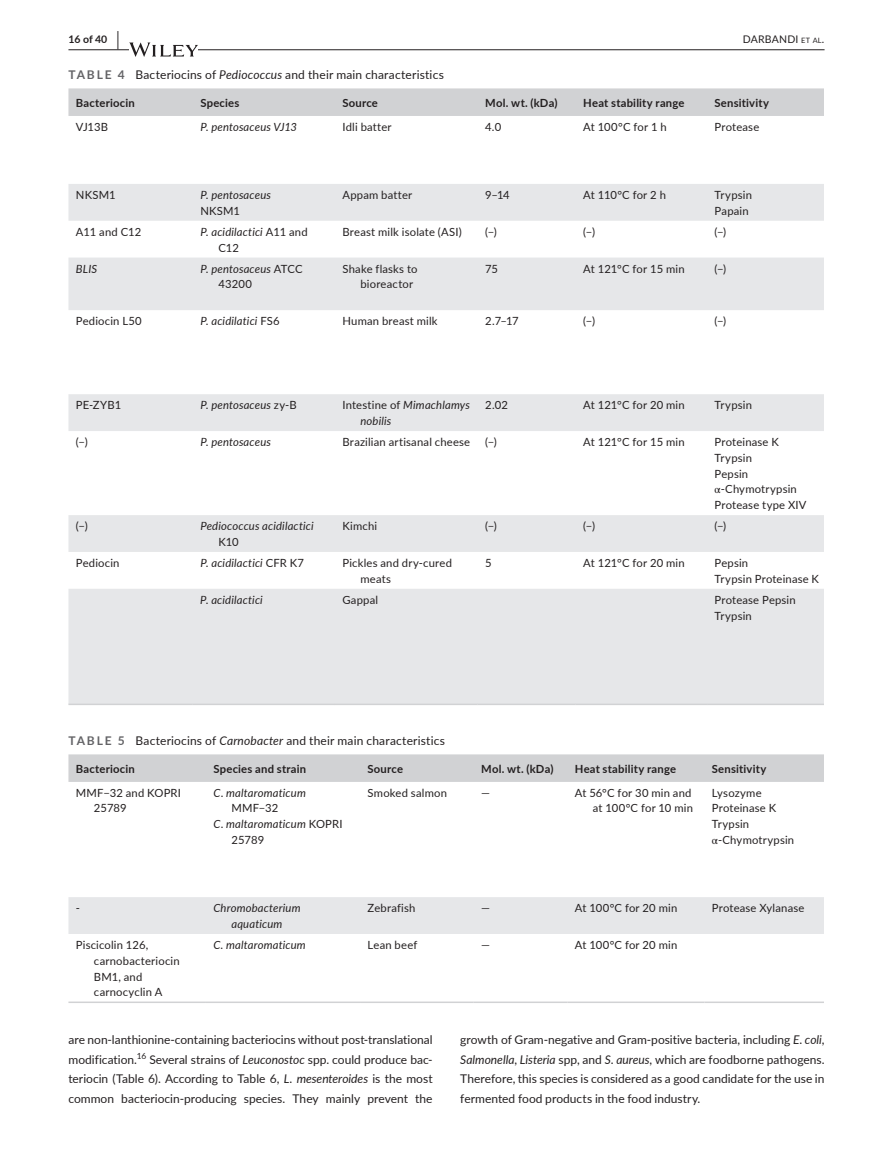
<style>
.page{position:relative;width:893px;height:1174px;background:#fff}
.page>*{position:absolute;margin:0;border:0;box-sizing:border-box;transform-origin:0 0}
.t1{font:12px/19.5px "Lato";letter-spacing:.005em;color:#231f20;text-align:justify}
.t2{font:11.25px/15.8px "Lato";letter-spacing:.015em;color:#231f20}
.t3{font:italic 11.25px/15.8px "Lato";letter-spacing:.015em;color:#231f20}
.t4{font:700 11.25px "Lato";letter-spacing:.02em;color:#231f20}
.t5{font:10.5px "Lato";letter-spacing:.02em;color:#231f20}
.t6{font:700 10.5px "Lato";color:#231f20}
.s1{font-size:19.5px}
.s2{font-size:7.35px}
.s3{font-weight:700;color:#636366}
.s4{font-style:italic}
.s5{font-style:normal}
.s6{font-family:"STIX"}
</style>
<div class="page">
<hr style="left:68px;top:49px;width:756px;height:1px;background:#231f20">
<svg style="left:129px;top:42px;width:69px;height:15px"></svg>
<div style="left:68px;top:88px;width:756px;height:28px;background:#d1d2d4"></div>
<svg style="left:68px;top:184px;width:756px;height:519px;fill:#e6e7e9"></svg>
<hr style="left:68px;top:703px;width:125px;height:2px;background:#d1d2d4">
<hr style="left:193px;top:703px;width:142px;height:2px;background:#d1d2d4">
<hr style="left:335px;top:703px;width:143px;height:2px;background:#d1d2d4">
<hr style="left:478px;top:703px;width:98px;height:2px;background:#d1d2d4">
<hr style="left:576px;top:703px;width:131px;height:2px;background:#d1d2d4">
<hr style="left:707px;top:703px;width:186px;height:2px;background:#d1d2d4">
<div style="left:68px;top:754px;width:756px;height:28px;background:#d1d2d4"></div>
<div style="left:68px;top:897px;width:756px;height:37px;background:#e6e7e9"></div>
<hr style="left:68px;top:1001px;width:138px;height:2px;background:#d1d2d4">
<hr style="left:206px;top:1001px;width:154px;height:2px;background:#d1d2d4">
<hr style="left:360px;top:1001px;width:114px;height:2px;background:#d1d2d4">
<hr style="left:474px;top:1001px;width:93px;height:2px;background:#d1d2d4">
<hr style="left:567px;top:1001px;width:137px;height:2px;background:#d1d2d4">
<hr style="left:704px;top:1001px;width:189px;height:2px;background:#d1d2d4">
<div style="left:824px;top:69px;width:69px;height:955px;background:#fff"></div>
<p class="t6" style="left:68px;top:31px;width:52px">16 of 40 <span class="s1">|</span></p>
<p class="t5" style="left:743px;top:31px;width:83px">DARBANDI <span class="s2">et al</span>.</p>
<p class="t1" style="left:68px;top:64px;width:377px"><span class="s3">TABLE 4</span> Bacteriocins of <span class="s4">Pediococcus</span> and their main characteristics</p>
<p class="t4" style="left:76px;top:94px;width:60px">Bacteriocin</p>
<p class="t4" style="left:200px;top:94px;width:41px">Species</p>
<p class="t4" style="left:342px;top:94px;width:37px">Source</p>
<p class="t4" style="left:485px;top:94px;width:74px">Mol. wt. (kDa)</p>
<p class="t4" style="left:583px;top:94px;width:103px">Heat stability range</p>
<p class="t4" style="left:715px;top:94px;width:56px">Sensitivity</p>
<p class="t2" style="left:76px;top:118px;width:34px">VJ13B</p>
<p class="t3" style="left:200px;top:118px;width:98px">P. pentosaceus VJ13</p>
<p class="t2" style="left:342px;top:118px;width:51px">Idli batter</p>
<p class="t2" style="left:485px;top:118px;width:18px">4.0</p>
<p class="t2" style="left:583px;top:118px;width:85px">At 100°C for 1 h</p>
<p class="t2" style="left:715px;top:118px;width:46px">Protease</p>
<p class="t2" style="left:76px;top:186px;width:41px">NKSM1</p>
<p class="t3" style="left:200px;top:186px;width:72px">P. pentosaceus</p>
<p class="t2" style="left:200px;top:202px;width:41px">NKSM1</p>
<p class="t2" style="left:342px;top:186px;width:71px">Appam batter</p>
<p class="t2" style="left:485px;top:186px;width:26px">9–14</p>
<p class="t2" style="left:583px;top:186px;width:84px">At 110°C for 2 h</p>
<p class="t2" style="left:715px;top:186px;width:39px">Trypsin<br>Papain</p>
<p class="t2" style="left:76px;top:223px;width:67px">A11 and C12</p>
<p class="t3" style="left:218px;top:223px;width:91px;text-indent:-18px">P<span class="s5">.</span> acidilactici <span class="s5">A11 and<br>C12</span></p>
<p class="t2" style="left:342px;top:223px;width:121px">Breast milk isolate (ASI)</p>
<p class="t2" style="left:485px;top:223px;width:13px">(−)</p>
<p class="t2" style="left:583px;top:223px;width:13px">(−)</p>
<p class="t2" style="left:715px;top:223px;width:13px">(−)</p>
<p class="t3" style="left:76px;top:260px;width:23px">BLIS</p>
<p class="t3" style="left:218px;top:260px;width:86px;text-indent:-18px">P<span class="s5">.</span> pentosaceus <span class="s5">ATCC<br>43200</span></p>
<p class="t2" style="left:360px;top:260px;width:59px;text-indent:-18px">Shake flasks to bioreactor</p>
<p class="t2" style="left:485px;top:260px;width:14px">75</p>
<p class="t2" style="left:583px;top:260px;width:103px">At 121°C for 15 min</p>
<p class="t2" style="left:715px;top:260px;width:13px">(−)</p>
<p class="t2" style="left:76px;top:313px;width:67px">Pediocin L50</p>
<p class="t3" style="left:200px;top:313px;width:81px">P<span class="s5">.</span> acidilatici <span class="s5">FS6</span></p>
<p class="t2" style="left:342px;top:313px;width:97px">Human breast milk</p>
<p class="t2" style="left:485px;top:313px;width:35px">2.7–17</p>
<p class="t2" style="left:583px;top:313px;width:13px">(−)</p>
<p class="t2" style="left:715px;top:313px;width:13px">(−)</p>
<p class="t2" style="left:76px;top:397px;width:47px">PE-ZYB1</p>
<p class="t3" style="left:200px;top:397px;width:98px">P<span class="s5">.</span> pentosaceus <span class="s5">zy-B</span></p>
<p class="t3" style="left:360px;top:397px;width:111px;text-indent:-18px"><span class="s5">Intestine of</span> Mimachlamys nobilis</p>
<p class="t2" style="left:485px;top:397px;width:24px">2.02</p>
<p class="t2" style="left:583px;top:397px;width:103px">At 121°C for 20 min</p>
<p class="t2" style="left:715px;top:397px;width:39px">Trypsin</p>
<p class="t2" style="left:76px;top:433px;width:13px">(−)</p>
<p class="t3" style="left:200px;top:434px;width:72px">P. pentosaceus</p>
<p class="t2" style="left:342px;top:433px;width:129px">Brazilian artisanal cheese</p>
<p class="t2" style="left:485px;top:433px;width:13px">(−)</p>
<p class="t2" style="left:583px;top:433px;width:103px">At 121°C for 15 min</p>
<p class="t2" style="left:715px;top:433px;width:93px">Proteinase K<br>Trypsin<br>Pepsin <span class="s6">α</span>-Chymotrypsin<br>Protease type XIV</p>
<p class="t2" style="left:76px;top:518px;width:13px">(−)</p>
<p class="t3" style="left:200px;top:518px;width:115px">Pediococcus acidilactici</p>
<p class="t2" style="left:218px;top:533px;width:22px">K10</p>
<p class="t2" style="left:342px;top:518px;width:36px">Kimchi</p>
<p class="t2" style="left:485px;top:518px;width:13px">(−)</p>
<p class="t2" style="left:583px;top:518px;width:13px">(−)</p>
<p class="t2" style="left:715px;top:518px;width:13px">(−)</p>
<p class="t2" style="left:76px;top:554px;width:45px">Pediocin</p>
<p class="t3" style="left:200px;top:554px;width:105px">P<span class="s5">.</span> acidilactici <span class="s5">CFR K7</span></p>
<p class="t2" style="left:360px;top:554px;width:93px;text-indent:-18px">Pickles and dry-cured meats</p>
<p class="t2" style="left:485px;top:554px;width:8px">5</p>
<p class="t2" style="left:583px;top:554px;width:103px">At 121°C for 20 min</p>
<p class="t2" style="left:715px;top:554px;width:106px">Pepsin<br>Trypsin Proteinase K</p>
<p class="t3" style="left:200px;top:591px;width:64px">P. acidilactici</p>
<p class="t2" style="left:342px;top:591px;width:37px">Gappal</p>
<p class="t2" style="left:715px;top:591px;width:83px">Protease Pepsin<br>Trypsin</p>
<p class="t1" style="left:68px;top:730px;width:378px"><span class="s3">TABLE 5</span> Bacteriocins of <span class="s4">Carnobacter</span> and their main characteristics</p>
<p class="t4" style="left:76px;top:760px;width:60px">Bacteriocin</p>
<p class="t4" style="left:213px;top:760px;width:94px">Species and strain</p>
<p class="t4" style="left:368px;top:760px;width:37px">Source</p>
<p class="t4" style="left:481px;top:760px;width:74px">Mol. wt. (kDa)</p>
<p class="t4" style="left:575px;top:760px;width:103px">Heat stability range</p>
<p class="t4" style="left:712px;top:760px;width:56px">Sensitivity</p>
<p class="t2" style="left:94px;top:784px;width:89px;text-indent:-18px">MMF−32 and KOPRI<br>25789</p>
<p class="t3" style="left:213px;top:784px;width:94px">C<span class="s5">.</span> maltaromaticum</p>
<p class="t2" style="left:368px;top:784px;width:81px">Smoked salmon</p>
<p class="t2" style="left:481px;top:784px;width:10px">—</p>
<p class="t2" style="left:575px;top:784px;width:120px;text-align:right">At 56°C for 30 min and at 100°C for 10 min</p>
<p class="t2" style="left:712px;top:784px;width:84px">Lysozyme<br>Proteinase K<br>Trypsin <span class="s6">α</span>-Chymotrypsin</p>
<p class="t2" style="left:231px;top:800px;width:48px">MMF−32</p>
<p class="t3" style="left:213px;top:815px;width:131px">C<span class="s5">.</span> maltaromaticum <span class="s5">KOPRI</span></p>
<p class="t2" style="left:231px;top:831px;width:34px">25789</p>
<p class="t2" style="left:76px;top:899px;width:6px">-</p>
<p class="t3" style="left:213px;top:899px;width:89px;text-align:center">Chromobacterium aquaticum</p>
<p class="t2" style="left:368px;top:899px;width:49px">Zebrafish</p>
<p class="t2" style="left:481px;top:899px;width:10px">—</p>
<p class="t2" style="left:575px;top:899px;width:104px">At 100°C for 20 min</p>
<p class="t2" style="left:712px;top:899px;width:94px">Protease Xylanase</p>
<p class="t2" style="left:94px;top:936px;width:87px;text-indent:-18px">Piscicolin 126, carnobacteriocin<br>BM1, and carnocyclin A</p>
<p class="t3" style="left:213px;top:936px;width:94px">C. maltaromaticum</p>
<p class="t2" style="left:368px;top:936px;width:51px">Lean beef</p>
<p class="t2" style="left:481px;top:936px;width:10px">—</p>
<p class="t2" style="left:575px;top:936px;width:104px">At 100°C for 20 min</p>
<p class="t1" style="left:68px;top:1029px;width:366px">are non-lanthionine-containing bacteriocins without post-translational modification.<sup>16</sup> Several strains of <span class="s4">Leuconostoc</span> spp. could produce bac&shy;teriocin (Table 6). According to Table 6, <span class="s4">L</span>. <span class="s4">mesenteroides</span> is the most common bacteriocin-producing species. They mainly prevent the</p>
<p class="t1" style="left:460px;top:1029px;width:366px">growth of Gram-negative and Gram-positive bacteria, including <span class="s4">E</span>. <span class="s4">coli</span>, <span class="s4">Salmonella</span>, <span class="s4">Listeria</span> spp, and <span class="s4">S</span>. <span class="s4">aureus</span>, which are foodborne pathogens.<br>Therefore, this species is considered as a good candidate for the use in fermented food products in the food industry.</p>
</div>
